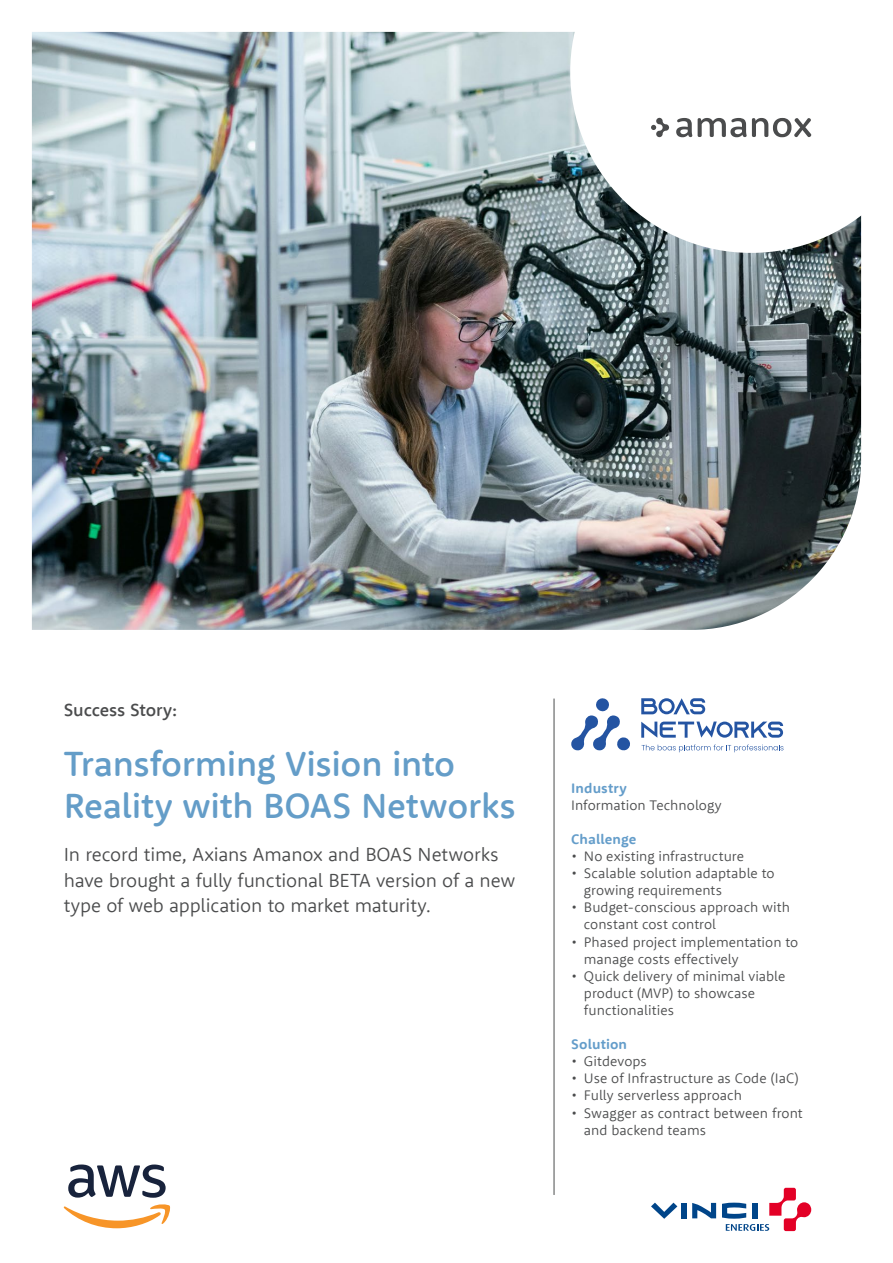
<style>
.page{position:relative;width:893px;height:1263px;background:#fff}
.page>*{position:absolute;margin:0;border:0;box-sizing:border-box;transform-origin:0 0}
.t1{font:500 36px/42.8px "Rooney Sans";letter-spacing:-.01em;color:#649dc8}
.t2{font:300 19.5px/25.7px "Rooney Sans";letter-spacing:-.01em;color:#4b4c4d}
.t3{font:500 18px "Rooney Sans";letter-spacing:-.01em;color:#4b4c4d}
.t4{font:300 14.25px/17.1px "Rooney Sans";letter-spacing:.005em;color:#4b4c4d}
.t5{font:700 14.25px "Rooney Sans";letter-spacing:.005em;color:#649dca}
</style>
<div class="page">
<img style="left:32px;top:32px;width:829px;height:598px">
<svg style="left:552px;top:32px;width:310px;height:239px"></svg>
<hr style="left:554px;top:698px;width:1px;height:497px;background:#4b4c4d">
<svg style="left:651px;top:118px;width:18px;height:19px"></svg>
<svg style="left:676px;top:118px;width:16px;height:19px"></svg>
<svg style="left:698px;top:118px;width:113px;height:19px"></svg>
<div style="left:681px;top:1203px;width:5px;height:15px;background:#004589"></div>
<svg style="left:692px;top:1203px;width:24px;height:15px"></svg>
<svg style="left:651px;top:1202px;width:26px;height:17px"></svg>
<svg style="left:722px;top:1188px;width:89px;height:43px"></svg>
<svg style="left:64px;top:1164px;width:106px;height:64px"></svg>
<svg style="left:641px;top:698px;width:64px;height:16px"></svg>
<svg style="left:641px;top:744px;width:142px;height:8px"></svg>
<svg style="left:641px;top:721px;width:142px;height:17px"></svg>
<svg style="left:571px;top:698px;width:59px;height:53px"></svg>
<p class="t3" style="left:64px;top:702px;width:115px">Success Story:</p>
<h1 class="t1" style="left:64px;top:745px;width:453px">Transforming Vision into<br>Reality with BOAS Networks</h1>
<h2 class="t2" style="left:64px;top:843px;width:453px">In record time, Axians Amanox and BOAS Networks have brought a fully functional BETA version of a new type of web application to market maturity.</h2>
<p class="t5" style="left:571px;top:782px;width:57px">Industry</p>
<p class="t4" style="left:571px;top:797px;width:152px">Information Technology</p>
<p class="t5" style="left:571px;top:833px;width:67px">Challenge</p>
<p class="t4" style="left:571px;top:849px;width:174px">• No existing infrastructure</p>
<p class="t4" style="left:584px;top:866px;width:192px;text-indent:-13px">• Scalable solution adaptable to growing requirements</p>
<p class="t4" style="left:584px;top:900px;width:207px;text-indent:-13px">• Budget-conscious approach with constant cost control</p>
<p class="t4" style="left:584px;top:934px;width:216px;text-indent:-13px">• Phased project implementation to manage costs effectively</p>
<p class="t4" style="left:584px;top:968px;width:203px;text-indent:-13px">• Quick delivery of minimal viable product (MVP) to showcase functionalities</p>
<p class="t5" style="left:571px;top:1039px;width:57px">Solution</p>
<p class="t4" style="left:571px;top:1054px;width:77px">• Gitdevops</p>
<p class="t4" style="left:571px;top:1071px;width:229px">• Use of Infrastructure as Code (IaC)</p>
<p class="t4" style="left:571px;top:1088px;width:172px">• Fully serverless approach</p>
<p class="t4" style="left:584px;top:1105px;width:220px;text-indent:-13px">• Swagger as contract between front and backend teams</p>
</div>
